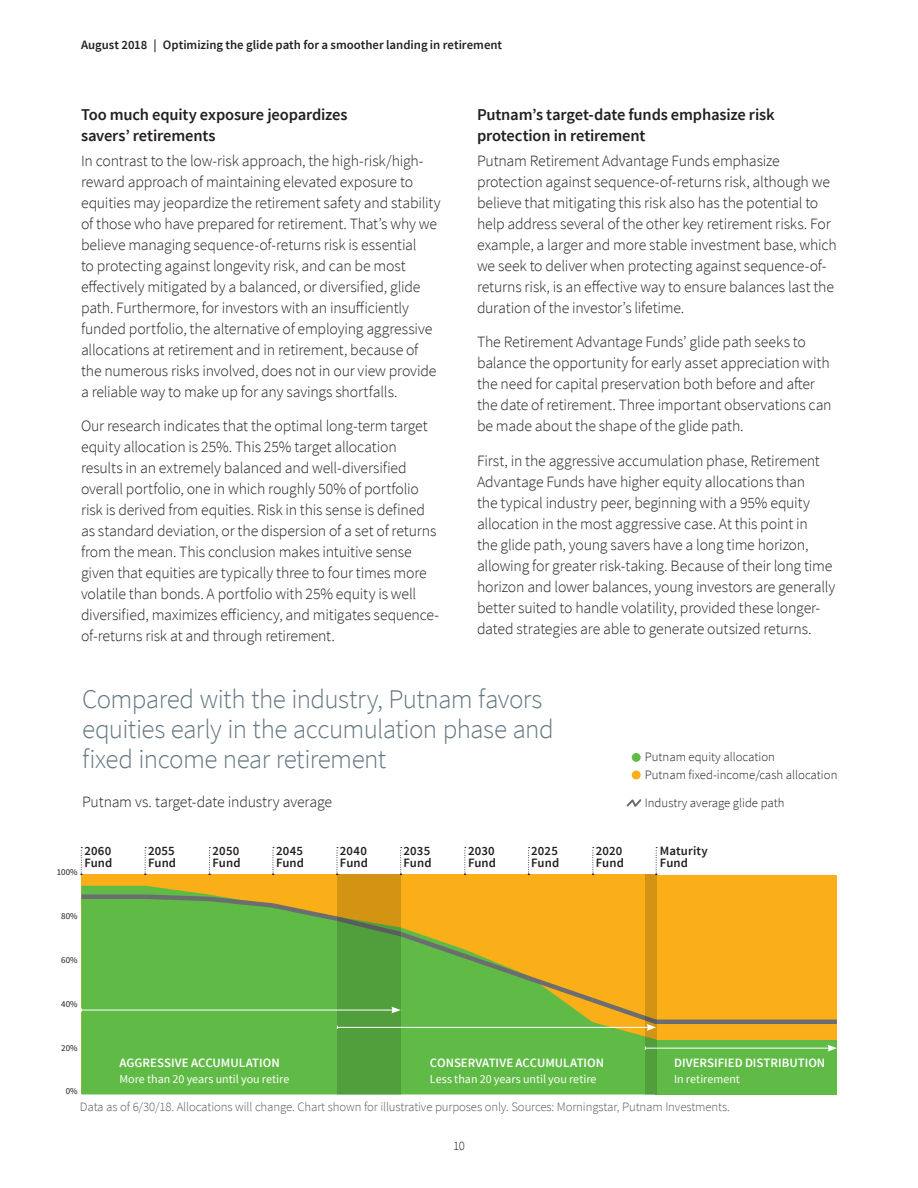
<style>
.page{position:relative;width:918px;height:1188px;background:#fff}
.page>*{position:absolute;margin:0;border:0;box-sizing:border-box;transform-origin:0 0}
.t1{font:300 27px/30px "Source Sans Pro";letter-spacing:-.02em;color:#647882}
.Subhead{font:600 16.5px/21px "Source Sans Pro";letter-spacing:-.01em;color:#231f20}
.Body{font:300 15.75px/21px "Source Sans Pro";letter-spacing:-.01em;color:#231f20}
.t2{font:600 12.75px/12.8px "Source Sans Pro";letter-spacing:.005em;color:#231f20}
.t3{font:300 12.75px "Source Sans Pro";letter-spacing:-.01em;color:#57585a}
.t4{font:300 12.75px/18px "Source Sans Pro";color:#231f20}
.Subhead-2{font:600 12.75px "Source Sans Pro";color:#fff}
.Subhead-3{font:12px "Source Sans Pro";color:#fff}
.t5{font:9px "Source Sans Pro";color:#231f20}
</style>
<div class="page">
<div style="left:656px;top:875px;width:181px;height:219px;background:#faaf18"></div>
<div style="left:656px;top:1040px;width:181px;height:54px;background:#60bb46"></div>
<div style="left:81px;top:874px;width:575px;height:220px;background:#faaf18"></div>
<svg style="left:81px;top:886px;width:564px;height:208px;background:#6bba42"></svg>
<div style="left:81px;top:894px;width:64px;height:5px;background:#6c6d70"></div>
<hr style="left:655px;top:1020px;width:182px;height:4px;background:#6c6d70">
<svg style="left:80px;top:847px;width:2px;height:28px"></svg>
<svg style="left:144px;top:847px;width:2px;height:28px"></svg>
<svg style="left:209px;top:847px;width:1px;height:28px"></svg>
<svg style="left:272px;top:847px;width:2px;height:28px"></svg>
<svg style="left:336px;top:847px;width:2px;height:28px"></svg>
<svg style="left:400px;top:847px;width:2px;height:28px"></svg>
<svg style="left:464px;top:847px;width:2px;height:28px"></svg>
<svg style="left:528px;top:847px;width:2px;height:28px"></svg>
<svg style="left:592px;top:847px;width:2px;height:28px"></svg>
<svg style="left:655px;top:847px;width:2px;height:28px"></svg>
<div style="left:632px;top:771px;width:9px;height:8px;background:#faaf18;border-radius:50%"></div>
<div style="left:632px;top:753px;width:9px;height:9px;background:#60bb46;border-radius:50%"></div>
<svg style="left:626px;top:799px;width:16px;height:8px"></svg>
<svg style="left:337px;top:874px;width:64px;height:221px;background:#6e9c34"></svg>
<svg style="left:645px;top:874px;width:11px;height:221px"></svg>
<hr style="left:81px;top:1010px;width:313px;height:1px;background:#fff">
<svg style="left:141px;top:892px;width:521px;height:139px"></svg>
<hr style="left:645px;top:1048px;width:185px;height:1px;background:#fff">
<svg style="left:828px;top:1045px;width:9px;height:7px"></svg>
<p class="t2" style="left:81px;top:39px;width:423px">August 2018 | Optimizing the glide path for a smoother landing in retirement</p>
<p class="Subhead" style="left:81px;top:105px;width:268px">Too much equity exposure jeopardizes savers’ retirements</p>
<p class="Body" style="left:81px;top:150px;width:361px">In contrast to the low-risk approach, the high-risk/high&shy;reward approach of maintaining elevated exposure to equities may jeopardize the retirement safety and stability of those who have prepared for retirement. That’s why we believe managing sequence-of-returns risk is essential<br>to protecting against longevity risk, and can be most effectively mitigated by a balanced, or diversified, glide path. Furthermore, for investors with an insufficiently funded portfolio, the alternative of employing aggressive allocations at retirement and in retirement, because of the numerous risks involved, does not in our view provide a reliable way to make up for any savings shortfalls.</p>
<p class="Body" style="left:81px;top:415px;width:360px">Our research indicates that the optimal long-term target equity allocation is 25%. This 25% target allocation results in an extremely balanced and well-diversified overall portfolio, one in which roughly 50% of portfolio risk is derived from equities. Risk in this sense is defined as standard deviation, or the dispersion of a set of returns from the mean. This conclusion makes intuitive sense given that equities are typically three to four times more volatile than bonds. A portfolio with 25% equity is well diversified, maximizes efficiency, and mitigates sequence&shy;of-returns risk at and through retirement.</p>
<p class="Subhead" style="left:477px;top:105px;width:299px">Putnam’s target-date funds emphasize risk protection in retirement</p>
<p class="Body" style="left:477px;top:150px;width:361px">Putnam Retirement Advantage Funds emphasize protection against sequence-of-returns risk, although we believe that mitigating this risk also has the potential to help address several of the other key retirement risks. For example, a larger and more stable investment base, which we seek to deliver when protecting against sequence-of&shy;returns risk, is an effective way to ensure balances last the duration of the investor’s lifetime.</p>
<p class="Body" style="left:477px;top:331px;width:356px">The Retirement Advantage Funds’ glide path seeks to balance the opportunity for early asset appreciation with the need for capital preservation both before and after the date of retirement. Three important observations can be made about the shape of the glide path.</p>
<p class="Body" style="left:477px;top:450px;width:360px">First, in the aggressive accumulation phase, Retirement Advantage Funds have higher equity allocations than<br>the typical industry peer, beginning with a 95% equity allocation in the most aggressive case. At this point in<br>the glide path, young savers have a long time horizon, allowing for greater risk-taking. Because of their long time horizon and lower balances, young investors are generally better suited to handle volatility, provided these longer&shy;dated strategies are able to generate outsized returns.</p>
<p class="t1" style="left:82px;top:684px;width:473px">Compared with the industry, Putnam favors equities early in the accumulation phase and fixed income near retirement</p>
<p class="Body" style="left:82px;top:791px;width:252px">Putnam vs. target-date industry average</p>
<p class="t2" style="left:84px;top:844px;width:30px">2060<br>Fund</p>
<p class="t5" style="left:57px;top:866px;width:22px">100%</p>
<p class="t5" style="left:61px;top:910px;width:18px">80%</p>
<p class="t5" style="left:61px;top:954px;width:18px">60%</p>
<p class="t5" style="left:61px;top:998px;width:18px">40%</p>
<p class="t5" style="left:61px;top:1042px;width:18px">20%</p>
<p class="t2" style="left:148px;top:844px;width:30px">2055<br>Fund</p>
<p class="t2" style="left:213px;top:844px;width:30px">2050<br>Fund</p>
<p class="t2" style="left:276px;top:844px;width:30px">2045<br>Fund</p>
<p class="t2" style="left:340px;top:844px;width:30px">2040<br>Fund</p>
<p class="t2" style="left:404px;top:844px;width:30px">2035<br>Fund</p>
<p class="t2" style="left:468px;top:844px;width:30px">2030<br>Fund</p>
<p class="t2" style="left:531px;top:844px;width:30px">2025<br>Fund</p>
<p class="t2" style="left:596px;top:844px;width:30px">2020<br>Fund</p>
<p class="t5" style="left:66px;top:1086px;width:13px">0%</p>
<p class="Subhead-2" style="left:119px;top:1055px;width:162px">AGGRESSIVE ACCUMULATION</p>
<p class="Subhead-3" style="left:119px;top:1072px;width:171px">More than 20 years until you retire</p>
<p class="Subhead-2" style="left:430px;top:1055px;width:176px">CONSERVATIVE ACCUMULATION</p>
<p class="Subhead-3" style="left:430px;top:1072px;width:168px">Less than 20 years until you retire</p>
<p class="t4" style="left:645px;top:748px;width:194px">Putnam equity allocation<br>Putnam fixed-income/cash allocation</p>
<p class="t4" style="left:645px;top:793px;width:141px">Industry average glide path</p>
<p class="t2" style="left:660px;top:844px;width:49px">Maturity<br>Fund</p>
<p class="Subhead-2" style="left:674px;top:1055px;width:153px">DIVERSIFIED DISTRIBUTION</p>
<p class="Subhead-3" style="left:674px;top:1072px;width:67px">In retirement</p>
<p class="t3" style="left:80px;top:1099px;width:652px">Data as of 6/30/18. Allocations will change. Chart shown for illustrative purposes only. Sources: Morningstar, Putnam Investments.</p>
<p class="t4" style="left:453px;top:1137px;width:13px">10</p>
</div>
